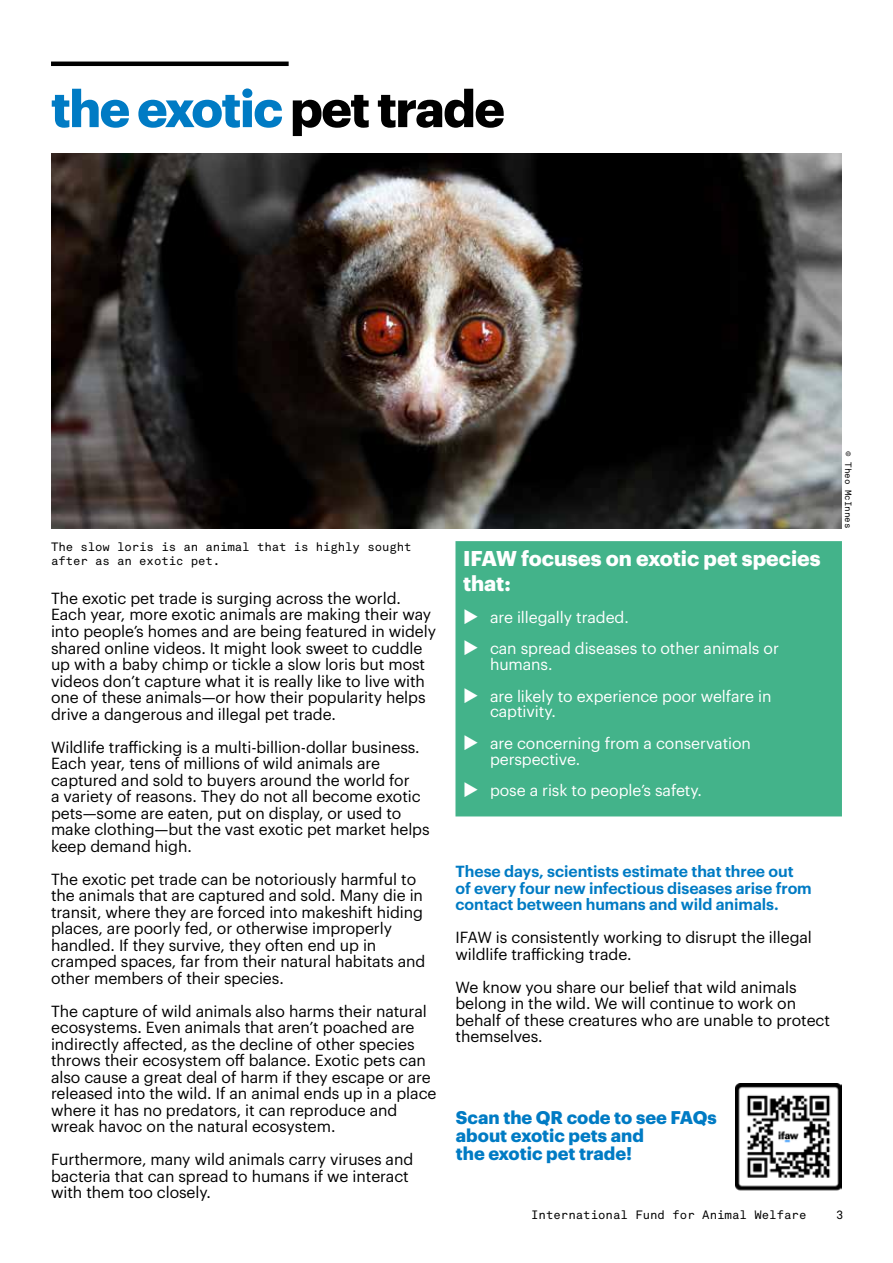
<style>
.page{position:relative;width:893px;height:1263px;background:#fff}
.page>*{position:absolute;margin:0;border:0;box-sizing:border-box;transform-origin:0 0}
.t1{font:700 51px "Graphik";letter-spacing:-.03em;color:#007bc4}
.t2{font:700 21px/25.3px "Graphik";color:#fff}
.t3{font:700 18px/18px "Graphik";color:#007bc4}
.t4{font:15.75px/16.5px "false";letter-spacing:-.005em;color:#000}
.t5{font:15.75px/31.5px "false";letter-spacing:-.005em;color:#fff}
.t6{font:600 15.75px/16.5px "Graphik";letter-spacing:-.005em;color:#007bc4}
.t7{font:12px/14.4px "Akkurat Mono";letter-spacing:-.005em;color:#000}
.t8{font:9px "Akkurat Mono";letter-spacing:-.005em;color:#000}
.s1{color:#000}
</style>
<div class="page">
<img style="left:51px;top:153px;width:791px;height:375px">
<hr style="left:51px;top:62px;width:238px;height:4px;background:#000">
<div style="left:459px;top:545px;width:379px;height:268px;background:#43b38a"></div>
<div style="left:455px;top:541px;width:387px;height:275px;border:8px solid #43b38a"></div>
<img style="left:736px;top:1083px;width:106px;height:108px">
<h1 class="t1" style="left:51px;top:69px;width:455px">the exotic <span class="s1">pet trade</span></h1>
<p class="t7" style="left:51px;top:540px;width:362px">The slow loris is an animal that is highly sought after as an exotic pet.</p>
<h2 class="t2" style="left:463px;top:544px;width:359px">IFAW focuses on exotic pet species that:</h2>
<p class="t5" style="left:490px;top:600px;width:290px">are illegally traded.<br>can spread diseases to other animals or</p>
<p class="t5" style="left:490px;top:647px;width:283px">humans.<br>are likely to experience poor welfare in</p>
<p class="t5" style="left:490px;top:694px;width:262px">captivity.<br>are concerning from a conservation</p>
<p class="t5" style="left:490px;top:742px;width:213px">perspective.<br>pose a risk to people’s safety.</p>
<p class="t4" style="left:51px;top:589px;width:387px">The exotic pet trade is surging across the world.<br>Each year, more exotic animals are making their way into people’s homes and are being featured in widely shared online videos. It might look sweet to cuddle up with a baby chimp or tickle a slow loris but most videos don’t capture what it is really like to live with one of these animals—or how their popularity helps drive a dangerous and illegal pet trade.</p>
<p class="t4" style="left:51px;top:737px;width:380px">Wildlife trafficking is a multi-billion-dollar business.<br>Each year, tens of millions of wild animals are captured and sold to buyers around the world for<br>a variety of reasons. They do not all become exotic pets—some are eaten, put on display, or used to make clothing—but the vast exotic pet market helps keep demand high.</p>
<p class="t4" style="left:51px;top:869px;width:376px">The exotic pet trade can be notoriously harmful to the animals that are captured and sold. Many die in transit, where they are forced into makeshift hiding places, are poorly fed, or otherwise improperly handled. If they survive, they often end up in cramped spaces, far from their natural habitats and other members of their species.</p>
<p class="t4" style="left:51px;top:1001px;width:387px">The capture of wild animals also harms their natural ecosystems. Even animals that aren’t poached are indirectly affected, as the decline of other species throws their ecosystem off balance. Exotic pets can also cause a great deal of harm if they escape or are released into the wild. If an animal ends up in a place where it has no predators, it can reproduce and wreak havoc on the natural ecosystem.</p>
<p class="t4" style="left:51px;top:1150px;width:364px">Furthermore, many wild animals carry viruses and bacteria that can spread to humans if we interact with them too closely.</p>
<p class="t6" style="left:455px;top:862px;width:358px">These days, scientists estimate that three out of every four new infectious diseases arise from contact between humans and wild animals.</p>
<p class="t4" style="left:455px;top:928px;width:358px">IFAW is consistently working to disrupt the illegal wildlife trafficking trade.</p>
<p class="t4" style="left:455px;top:977px;width:376px">We know you share our belief that wild animals belong in the wild. We will continue to work on behalf of these creatures who are unable to protect themselves.</p>
<p class="t3" style="left:456px;top:1106px;width:262px">Scan the QR code to see FAQs about exotic pets and<br>the exotic pet trade!</p>
<p class="t8" style="left:853px;top:451px;width:79px;rotate:90deg">© Theo McInnes</p>
<p class="t7" style="left:531px;top:1207px;width:277px">International Fund for Animal Welfare</p>
<p class="t7" style="left:836px;top:1207px;width:9px">3</p>
</div>
